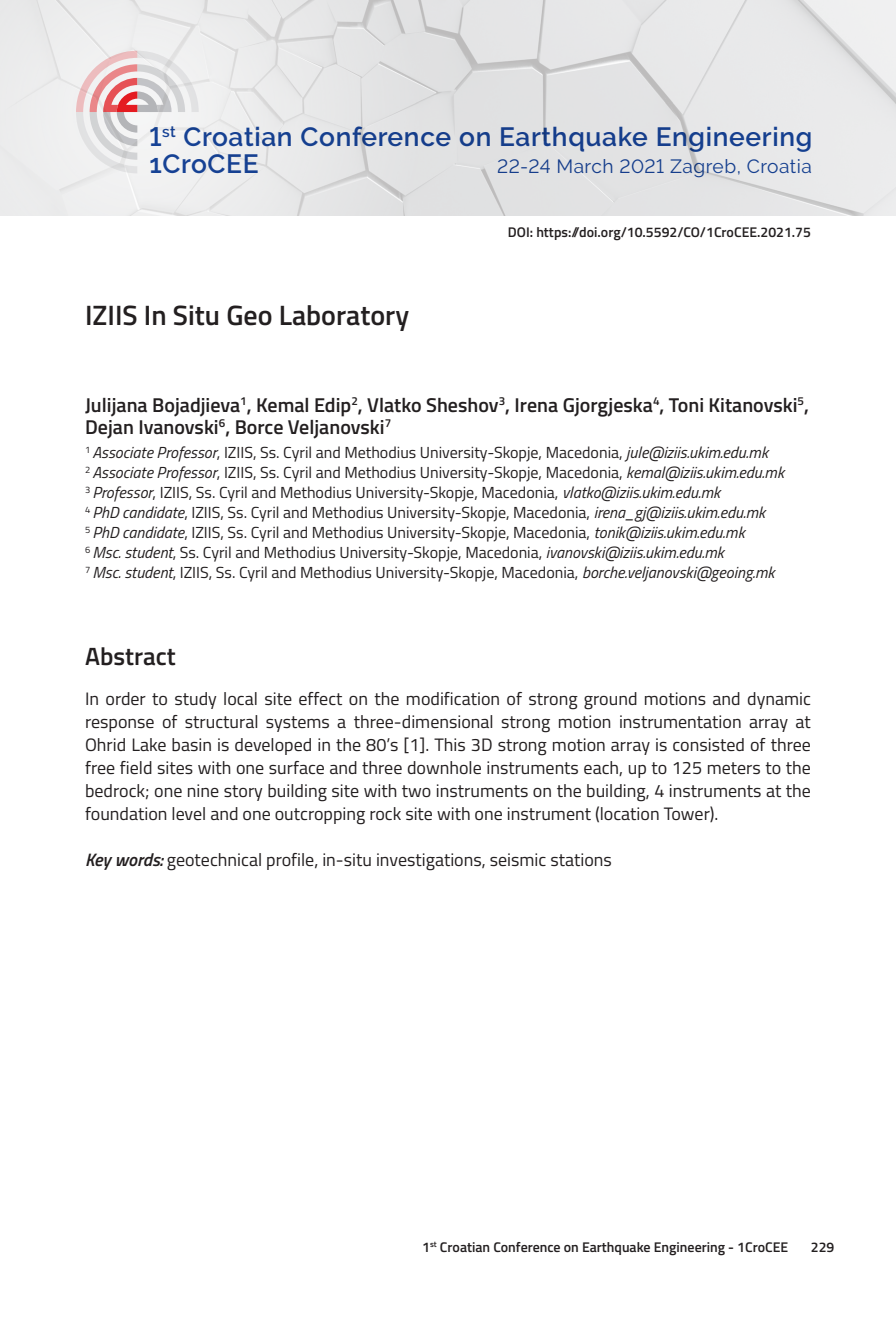
<style>
.page{position:relative;width:896px;height:1321px;background:#fff}
.page>*{position:absolute;margin:0;border:0;box-sizing:border-box;transform-origin:0 0}
.t1{font:600 28px "Titillium";color:#231f20}
.t2{font:600 26.4px/27.2px "Raleway";letter-spacing:.025em;color:#18469d}
.t3{font:600 25px "Titillium";color:#231f20}
.t4{font:600 20px/22px "Titillium";color:#231f20}
.t5{font:19.2px "Raleway";letter-spacing:.025em;color:#18469d}
.t6{font:18px/23px "Titillium";color:#231f20;text-align:justify}
.t7{font:16px/20px "Titillium";color:#231f20}
.t8{font:600 14px "Titillium";color:#231f20}
.s1{font-style:italic}
.s2{font-weight:600;font-style:italic}
</style>
<div class="page">
<img style="left:423px;top:0;width:473px;height:215px">
<div style="left:0;top:0;width:423px;height:215px;background:#eaeaeb"></div>
<svg style="left:76px;top:51px;width:123px;height:121px"></svg>
<h2 class="t2" style="left:149px;top:123px;width:664px">1<sup>st</sup> Croatian Conference on Earthquake Engineering<br>1CroCEE</h2>
<p class="t5" style="left:497px;top:155px;width:316px">22-24 March 2021 Zagreb, Croatia</p>
<h1 class="t1" style="left:85px;top:294px;width:326px">IZIIS In Situ Geo Laboratory</h1>
<p class="t8" style="left:508px;top:222px;width:304px">DOI: https://doi.org/10.5592/CO/1CroCEE.2021.75</p>
<p class="t4" style="left:85px;top:393px;width:725px">Julijana Bojadjieva<sup>1</sup>, Kemal Edip<sup>2</sup>, Vlatko Sheshov<sup>3</sup>, Irena Gjorgjeska<sup>4</sup>, Toni Kitanovski<sup>5</sup>,<br>Dejan Ivanovski<sup>6</sup>, Borce Veljanovski<sup>7</sup></p>
<p class="t7" style="left:85px;top:442px;width:700px"><sup>1</sup> <span class="s1">Associate Professor</span>, IZIIS, Ss. Cyril and Methodius University-Skopje, Macedonia, <span class="s1">jule@iziis.ukim.edu.mk<br></span><sup>2</sup> <span class="s1">Associate Professor</span>, IZIIS, Ss. Cyril and Methodius University-Skopje, Macedonia, <span class="s1">kemal@iziis.ukim.edu.mk </span><sup>3</sup> <span class="s1">Professor</span>, IZIIS, Ss. Cyril and Methodius University-Skopje, Macedonia, <span class="s1">vlatko@iziis.ukim.edu.mk<br></span><sup>4</sup> <span class="s1">PhD candidate</span>, IZIIS, Ss. Cyril and Methodius University-Skopje, Macedonia, <span class="s1">irena_gj@iziis.ukim.edu.mk<br></span><sup>5</sup> <span class="s1">PhD candidate</span>, IZIIS, Ss. Cyril and Methodius University-Skopje, Macedonia, <span class="s1">tonik@iziis.ukim.edu.mk<br></span><sup>6</sup> <span class="s1">Msc. student</span>, Ss. Cyril and Methodius University-Skopje, Macedonia, <span class="s1">ivanovski@iziis.ukim.edu.mk<br></span><sup>7</sup> <span class="s1">Msc. student</span>, IZIIS, Ss. Cyril and Methodius University-Skopje, Macedonia, <span class="s1">borche.veljanovski@geoing.mk</span></p>
<h3 class="t3" style="left:85px;top:638px;width:92px">Abstract</h3>
<p class="t6" style="left:85px;top:686px;width:727px">In order to study local site effect on the modification of strong ground motions and dynamic response of structural systems a three-dimensional strong motion instrumentation array at Ohrid Lake basin is developed in the 80’s [1]. This 3D strong motion array is consisted of three free field sites with one surface and three downhole instruments each, up to 125 meters to the bedrock; one nine story building site with two instruments on the building, 4 instruments at the foundation level and one outcropping rock site with one instrument (location Tower).</p>
<p class="t6" style="left:85px;top:847px;width:528px"><span class="s2">Key words:</span> geotechnical profile, in-situ investigations, seismic stations</p>
<p class="t8" style="left:422px;top:1237px;width:367px">1<sup>st</sup> Croatian Conference on Earthquake Engineering - 1CroCEE</p>
<p class="t8" style="left:811px;top:1237px;width:25px">229</p>
</div>
